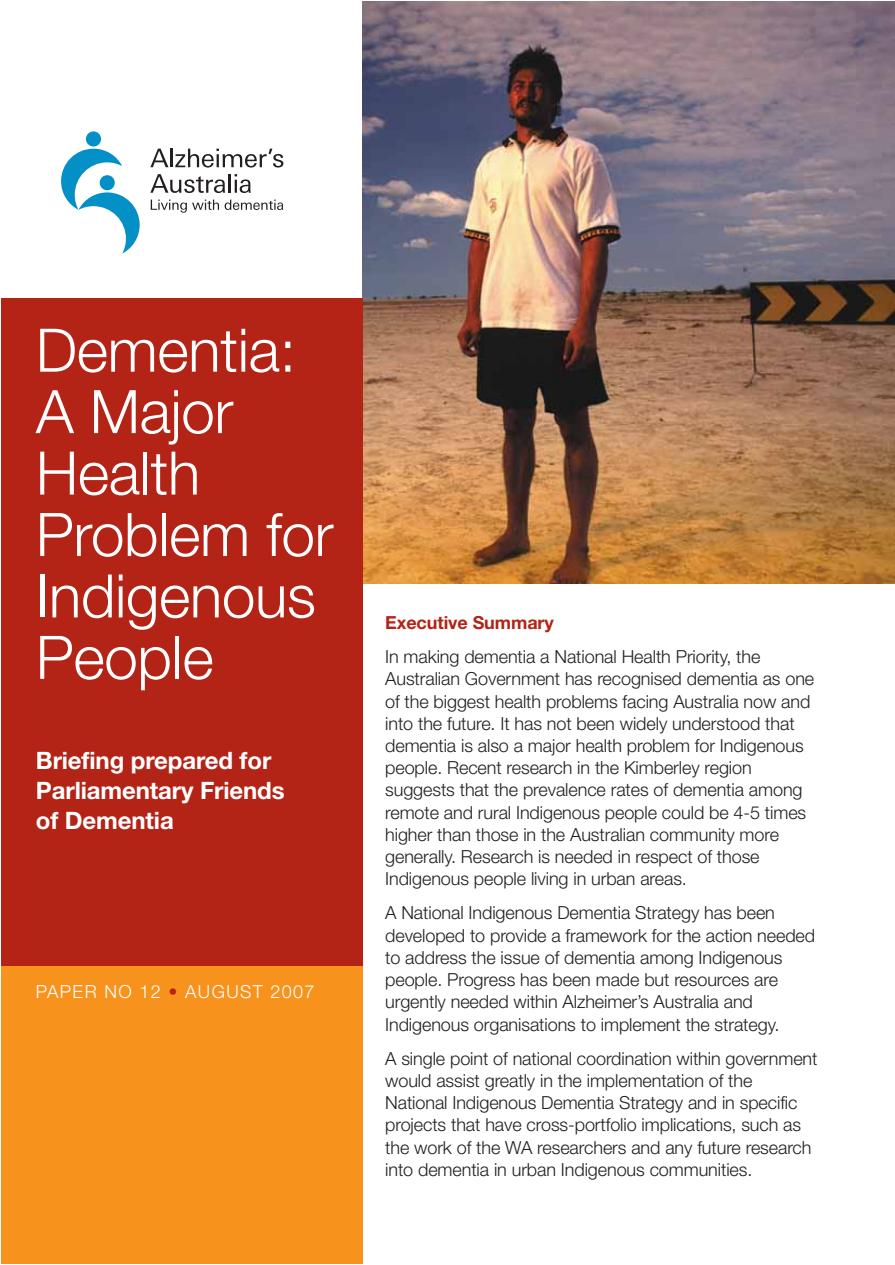
<style>
.page{position:relative;width:895px;height:1265px;background:#fff}
.page>*{position:absolute;margin:0;border:0;box-sizing:border-box;transform-origin:0 0}
.t1{font:300 60px/61.3px "Helvetica Neue";letter-spacing:-.005em;color:#fff}
.t2{font:700 24px/30px "Helvetica Neue";letter-spacing:-.005em;color:#fff}
.t3{font:300 18px/22.2px "Helvetica Neue";letter-spacing:-.005em;color:#231f20}
.t4{font:300 18px "Helvetica Neue";letter-spacing:.075em;color:#fff}
.t5{font:700 18px "Helvetica Neue";letter-spacing:-.005em;color:#b32316}
.s1{color:#b32316}
</style>
<div class="page">
<img style="left:362px;top:1px;width:532px;height:583px">
<div style="left:1px;top:298px;width:361px;height:668px;background:#b32316"></div>
<div style="left:86px;top:131px;width:15px;height:15px;background:#0390c7;border-radius:50%"></div>
<svg style="left:61px;top:149px;width:79px;height:104px"></svg>
<svg style="left:150px;top:149px;width:18px;height:18px"></svg>
<hr style="left:170px;top:149px;width:3px;height:18px;background:#231f20">
<svg style="left:175px;top:149px;width:108px;height:18px"></svg>
<svg style="left:150px;top:174px;width:75px;height:19px"></svg>
<hr style="left:228px;top:174px;width:3px;height:19px;background:#231f20">
<svg style="left:234px;top:174px;width:17px;height:19px"></svg>
<svg style="left:151px;top:199px;width:132px;height:14px"></svg>
<div style="left:1px;top:966px;width:361px;height:298px;background:#f7931d"></div>
<h1 class="t1" style="left:36px;top:325px;width:299px">Dementia:<br>A Major<br>Health<br>Problem for<br>Indigenous<br>People</h1>
<h2 class="t2" style="left:36px;top:748px;width:250px">Briefing prepared for<br>Parliamentary Friends of Dementia</h2>
<p class="t4" style="left:36px;top:984px;width:280px">PAPER NO 12 <span class="s1">•</span> AUGUST 2007</p>
<p class="t5" style="left:385px;top:616px;width:170px">Executive Summary</p>
<p class="t3" style="left:385px;top:647px;width:430px">In making dementia a National Health Priority, the Australian Government has recognised dementia as one of the biggest health problems facing Australia now and into the future. It has not been widely understood that dementia is also a major health problem for Indigenous people. Recent research in the Kimberley region suggests that the prevalence rates of dementia among remote and rural Indigenous people could be 4-5 times higher than those in the Australian community more generally. Research is needed in respect of those Indigenous people living in urban areas.</p>
<p class="t3" style="left:385px;top:903px;width:431px">A National Indigenous Dementia Strategy has been developed to provide a framework for the action needed to address the issue of dementia among Indigenous people. Progress has been made but resources are urgently needed within Alzheimer’s Australia and Indigenous organisations to implement the strategy.</p>
<p class="t3" style="left:385px;top:1048px;width:434px">A single point of national coordination within government would assist greatly in the implementation of the National Indigenous Dementia Strategy and in specific projects that have cross-portfolio implications, such as the work of the WA researchers and any future research into dementia in urban Indigenous communities.</p>
</div>
